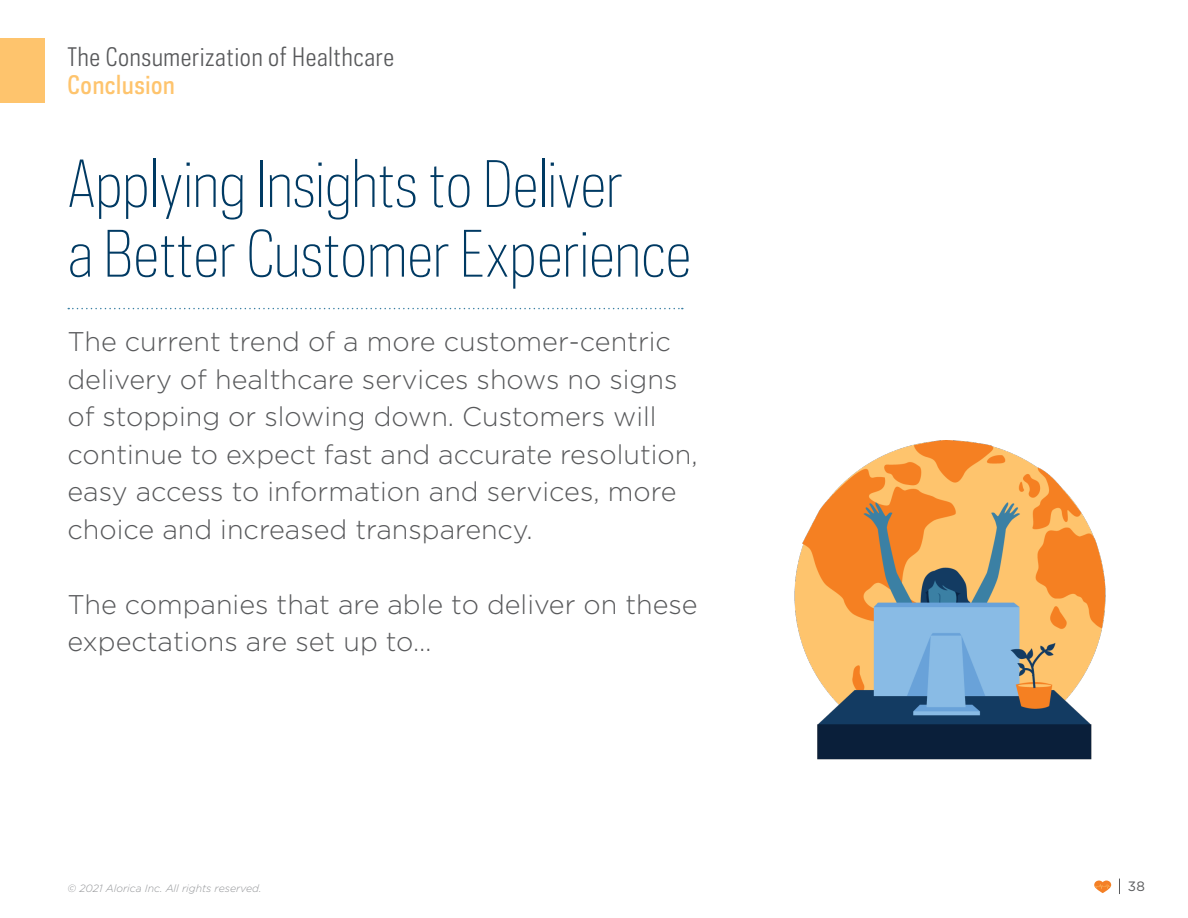
<style>
.page{position:relative;width:1188px;height:918px;background:#fff}
.page>*{position:absolute;margin:0;border:0;box-sizing:border-box;transform-origin:0 0}
.t1{font:300 60px "Polaris Condensed";color:#003a63}
.t2{font:300 27px/37.5px "Gotham";color:#58595b}
.t3{font:24px/28.5px "Polaris Condensed";letter-spacing:.03em;color:#58595b}
.t4{font:13.5px "Gotham";color:#58595b}
.t5{font:italic 300 10.5px "Gotham";color:#939598}
.s1{font-weight:500;color:#fec46d}
</style>
<div class="page">
<svg style="left:1119px;top:879px;width:1px;height:15px"></svg>
<svg style="left:1094px;top:881px;width:17px;height:12px"></svg>
<svg style="left:68px;top:308px;width:615px;height:1px"></svg>
<div style="left:0;top:38px;width:45px;height:65px;background:#fec46d"></div>
<img style="left:794px;top:440px;width:312px;height:320px">
<p class="t3" style="left:68px;top:42px;width:328px">The Consumerization of Healthcare<br><span class="s1">Conclusion</span></p>
<p class="t1" style="left:68px;top:143px;width:557px">Applying Insights to Deliver</p>
<p class="t1" style="left:68px;top:213px;width:625px">a Better Customer Experience</p>
<p class="t2" style="left:68px;top:322px;width:632px">The current trend of a more customer-centric delivery of healthcare services shows no signs of stopping or slowing down. Customers will continue to expect fast and accurate resolution, easy access to information and services, more choice and increased transparency.</p>
<p class="t2" style="left:68px;top:584px;width:632px">The companies that are able to deliver on these expectations are set up to…</p>
<p class="t5" style="left:68px;top:882px;width:196px">© 2021 Alorica Inc. All rights reserved.</p>
<p class="t4" style="left:1128px;top:878px;width:19px">38</p>
</div>
